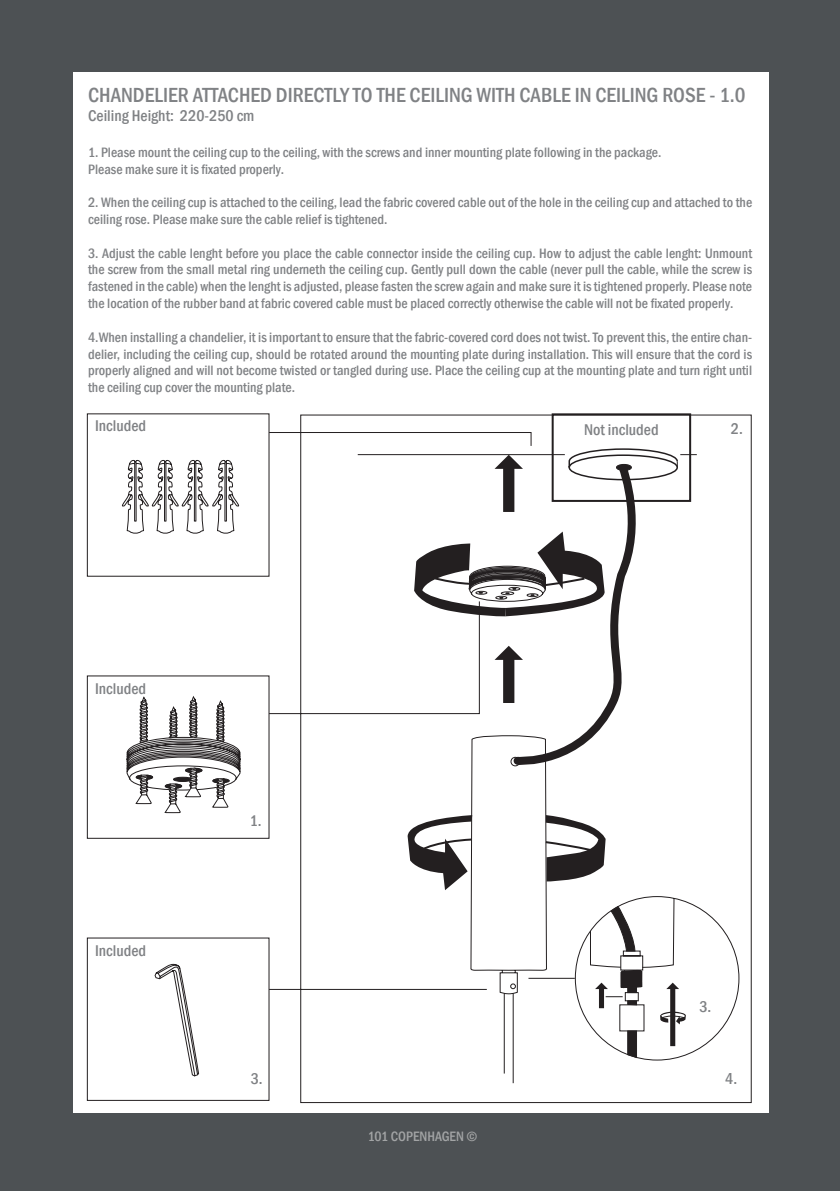
<style>
.page{position:relative;width:840px;height:1191px;background:#fff}
.page>*{position:absolute;margin:0;border:0;box-sizing:border-box;transform-origin:0 0}
.t1{font:500 condensed 21px "Franklin Gothic";color:#808285}
.t2{font:500 condensed 16px "Franklin Gothic";color:#808285}
.t3{font:500 condensed 14px/16.8px "Franklin Gothic";color:#808285}
.t4{font:500 condensed 14px "Franklin Gothic";color:#a2a4a5}
</style>
<div class="page">
<div style="left:0;top:0;width:839px;height:1191px;background:#4d5154"></div>
<div style="left:73px;top:72px;width:695px;height:1040px;background:#fff"></div>
<svg style="left:86px;top:413px;width:184px;height:688px"></svg>
<svg style="left:268px;top:414px;width:483px;height:689px"></svg>
<svg style="left:407px;top:815px;width:332px;height:246px"></svg>
<hr style="left:528px;top:977px;width:46px;height:1px;background:#231f20">
<svg style="left:550px;top:413px;width:141px;height:90px"></svg>
<h1 class="t1" style="left:88px;top:81px;width:658px">CHANDELIER ATTACHED DIRECTLY TO THE CEILING WITH CABLE IN CEILING ROSE - 1.0</h1>
<p class="t2" style="left:88px;top:105px;width:168px">Ceiling Height: 220-250 cm</p>
<p class="t3" style="left:88px;top:144px;width:574px">1. Please mount the ceiling cup to the ceiling, with the screws and inner mounting plate following in the package.<br>Please make sure it is fixated properly.</p>
<p class="t3" style="left:88px;top:194px;width:665px">2. When the ceiling cup is attached to the ceiling, lead the fabric covered cable out of the hole in the ceiling cup and attached to the ceiling rose. Please make sure the cable relief is tightened.</p>
<p class="t3" style="left:88px;top:244px;width:665px;text-align:justify">3. Adjust the cable lenght before you place the cable connector inside the ceiling cup. How to adjust the cable lenght: Unmount the screw from the small metal ring underneth the ceiling cup. Gently pull down the cable (never pull the cable, while the screw is fastened in the cable) when the lenght is adjusted, please fasten the screw again and make sure it is tightened properly. Please note the location of the rubber band at fabric covered cable must be placed correctly otherwise the cable will not be fixated properly.</p>
<p class="t3" style="left:88px;top:328px;width:665px;text-align:justify">4.When installing a chandelier, it is important to ensure that the fabric-covered cord does not twist. To prevent this, the entire chan&shy;delier, including the ceiling cup, should be rotated around the mounting plate during installation. This will ensure that the cord is properly aligned and will not become twisted or tangled during use. Place the ceiling cup at the mounting plate and turn right until the ceiling cup cover the mounting plate.</p>
<p class="t2" style="left:95px;top:415px;width:52px">Included</p>
<p class="t2" style="left:95px;top:678px;width:52px">Included</p>
<p class="t2" style="left:95px;top:940px;width:52px">Included</p>
<p class="t2" style="left:250px;top:810px;width:13px">1.</p>
<p class="t2" style="left:583px;top:419px;width:76px">Not included</p>
<p class="t2" style="left:730px;top:418px;width:13px">2.</p>
<p class="t2" style="left:699px;top:996px;width:13px">3.</p>
<p class="t2" style="left:250px;top:1068px;width:13px">3.</p>
<p class="t2" style="left:724px;top:1068px;width:13px">4.</p>
<p class="t4" style="left:367px;top:1126px;width:111px">101 COPENHAGEN ©</p>
</div>
